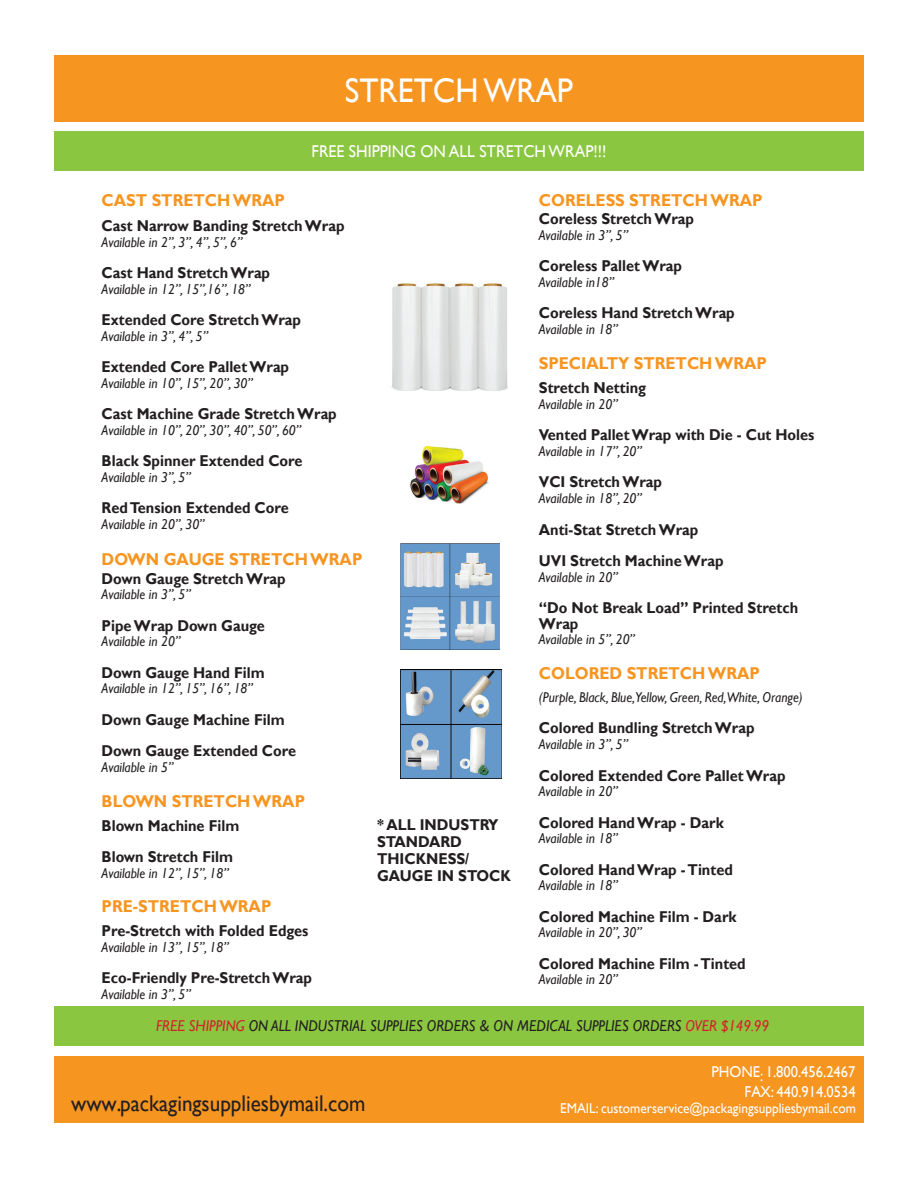
<style>
.page{position:relative;width:918px;height:1188px;background:#fff}
.page>*{position:absolute;margin:0;border:0;box-sizing:border-box;transform-origin:0 0}
.t1{font:34.2px "Gill Sans";color:#fff;scale:.93 1}
.t2{font:22.8px "Gill Sans";color:#231f20;scale:.93 1}
.t3{font:700 17.1px "Gill Sans";color:#f79521;scale:.93 1}
.t4{font:17.1px "Gill Sans";color:#fff;scale:.93 1}
.t5{font:700 15.75px/31.3px "Gill Sans";color:#231f20;scale:.93 1}
.t6{font:italic 15.75px "Gill Sans";color:#231f20;scale:.93 1}
.t7{font:15.75px/20.2px "Gill Sans";color:#fff;text-align:right;scale:.93 1}
.t8{font:italic 14.25px "Gill Sans";color:#231f20;scale:.93 1}
.t9{font:14.25px "Gill Sans";color:#fff;scale:.93 1}
.s1{color:#d1232a}
</style>
<div class="page">
<div style="left:54px;top:131px;width:810px;height:39px;background:#8bc640"></div>
<div style="left:54px;top:55px;width:810px;height:67px;background:#f79521"></div>
<img style="left:401px;top:543px;width:98px;height:107px">
<img style="left:401px;top:670px;width:100px;height:109px">
<img style="left:410px;top:445px;width:79px;height:59px">
<img style="left:391px;top:283px;width:117px;height:108px">
<div style="left:54px;top:1007px;width:810px;height:39px;background:#8bc640"></div>
<div style="left:54px;top:1056px;width:810px;height:67px;background:#f79521"></div>
<p class="t1" style="left:345px;top:71px;width:247px">STRETCH WRAP</p>
<p class="t4" style="left:312px;top:141px;width:318px">FREE SHIPPING ON ALL STRETCH WRAP!!!</p>
<p class="t3" style="left:102px;top:190px;width:199px">CAST STRETCH WRAP</p>
<p class="t3" style="left:539px;top:190px;width:242px">CORELESS STRETCH WRAP</p>
<p class="t5" style="left:102px;top:210px;width:263px">Cast Narrow Banding Stretch Wrap</p>
<p class="t8" style="left:102px;top:233px;width:153px">Available in 2”, 3”, 4”, 5”, 6”</p>
<p class="t5" style="left:102px;top:257px;width:183px">Cast Hand Stretch Wrap</p>
<p class="t8" style="left:102px;top:281px;width:162px">Available in 12”, 15”,16”, 18”</p>
<p class="t5" style="left:102px;top:304px;width:216px">Extended Core Stretch Wrap</p>
<p class="t8" style="left:102px;top:328px;width:116px">Available in 3”, 4”, 5”</p>
<p class="t5" style="left:102px;top:352px;width:203px">Extended Core Pallet Wrap</p>
<p class="t8" style="left:102px;top:375px;width:164px">Available in 10”, 15”, 20”, 30”</p>
<p class="t5" style="left:102px;top:399px;width:254px">Cast Machine Grade Stretch Wrap</p>
<p class="t8" style="left:102px;top:422px;width:216px">Available in 10”, 20”, 30”, 40”, 50”, 60”</p>
<p class="t5" style="left:102px;top:446px;width:218px">Black Spinner Extended Core</p>
<p class="t8" style="left:102px;top:469px;width:97px">Available in 3”, 5”</p>
<p class="t5" style="left:102px;top:493px;width:203px">Red Tension Extended Core</p>
<p class="t8" style="left:102px;top:516px;width:112px">Available in 20”, 30”</p>
<p class="t3" style="left:102px;top:549px;width:282px">DOWN GAUGE STRETCH WRAP</p>
<p class="t5" style="left:102px;top:563px;width:199px">Down Gauge Stretch Wrap</p>
<p class="t8" style="left:102px;top:586px;width:97px">Available in 3”, 5”</p>
<p class="t5" style="left:102px;top:610px;width:177px">Pipe Wrap Down Gauge</p>
<p class="t8" style="left:102px;top:633px;width:86px">Available in 20”</p>
<p class="t5" style="left:102px;top:657px;width:177px">Down Gauge Hand Film</p>
<p class="t8" style="left:102px;top:680px;width:164px">Available in 12”, 15”, 16”, 18”</p>
<p class="t5" style="left:102px;top:704px;width:211px">Down Gauge Machine Film<br>Down Gauge Extended Core</p>
<p class="t8" style="left:102px;top:759px;width:79px">Available in 5”</p>
<p class="t3" style="left:102px;top:791px;width:220px">BLOWN STRETCH WRAP</p>
<p class="t5" style="left:102px;top:810px;width:150px">Blown Machine Film<br>Blown Stretch Film</p>
<p class="t8" style="left:102px;top:865px;width:138px">Available in 12”, 15”, 18”</p>
<p class="t3" style="left:102px;top:896px;width:184px">PRE-STRETCH WRAP</p>
<p class="t5" style="left:102px;top:916px;width:224px">Pre-Stretch with Folded Edges</p>
<p class="t8" style="left:102px;top:939px;width:138px">Available in 13”, 15”, 18”</p>
<p class="t5" style="left:102px;top:963px;width:228px">Eco-Friendly Pre-Stretch Wrap</p>
<p class="t8" style="left:102px;top:986px;width:97px">Available in 3”, 5”</p>
<p class="t5" style="left:377px;top:816px;width:146px;line-height:17.1px">* ALL INDUSTRY<br>STANDARD<br>THICKNESS/<br>GAUGE IN STOCK</p>
<p class="t5" style="left:539px;top:204px;width:168px">Coreless Stretch Wrap</p>
<p class="t8" style="left:539px;top:227px;width:97px">Available in 3”, 5”</p>
<p class="t5" style="left:539px;top:251px;width:155px">Coreless Pallet Wrap</p>
<p class="t8" style="left:539px;top:274px;width:82px">Available in18”</p>
<p class="t5" style="left:539px;top:298px;width:212px">Coreless Hand Stretch Wrap</p>
<p class="t8" style="left:539px;top:321px;width:86px">Available in 18”</p>
<p class="t3" style="left:539px;top:353px;width:247px">SPECIALTY STRETCH WRAP</p>
<p class="t5" style="left:539px;top:373px;width:117px">Stretch Netting</p>
<p class="t8" style="left:539px;top:396px;width:86px">Available in 20”</p>
<p class="t5" style="left:539px;top:420px;width:298px">Vented Pallet Wrap with Die - Cut Holes</p>
<p class="t8" style="left:539px;top:443px;width:112px">Available in 17”, 20”</p>
<p class="t5" style="left:539px;top:467px;width:134px">VCI Stretch Wrap</p>
<p class="t8" style="left:539px;top:490px;width:112px">Available in 18”, 20”</p>
<p class="t5" style="left:539px;top:514px;width:200px">Anti-Stat Stretch Wrap<br>UVI Stretch Machine Wrap</p>
<p class="t8" style="left:539px;top:568px;width:86px">Available in 20”</p>
<p class="t5" style="left:539px;top:600px;width:280px;line-height:15.8px">“Do Not Break Load” Printed Stretch<br>Wrap</p>
<p class="t8" style="left:539px;top:631px;width:105px">Available in 5”, 20”</p>
<p class="t3" style="left:539px;top:662px;width:239px">COLORED STRETCH WRAP</p>
<p class="t8" style="left:539px;top:689px;width:285px">(Purple, Black, Blue,Yellow, Green, Red,White, Orange)</p>
<p class="t5" style="left:539px;top:713px;width:233px">Colored Bundling Stretch Wrap</p>
<p class="t8" style="left:539px;top:736px;width:97px">Available in 3”, 5”</p>
<p class="t5" style="left:539px;top:760px;width:267px">Colored Extended Core Pallet Wrap</p>
<p class="t8" style="left:539px;top:783px;width:86px">Available in 20”</p>
<p class="t5" style="left:539px;top:807px;width:200px">Colored Hand Wrap - Dark</p>
<p class="t8" style="left:539px;top:830px;width:86px">Available in 18”</p>
<p class="t5" style="left:539px;top:854px;width:210px">Colored Hand Wrap - Tinted</p>
<p class="t8" style="left:539px;top:877px;width:86px">Available in 18”</p>
<p class="t5" style="left:539px;top:901px;width:214px">Colored Machine Film - Dark</p>
<p class="t8" style="left:539px;top:924px;width:112px">Available in 20”, 30”</p>
<p class="t5" style="left:539px;top:948px;width:224px">Colored Machine Film - Tinted</p>
<p class="t8" style="left:539px;top:971px;width:86px">Available in 20”</p>
<p class="t6" style="left:156px;top:1017px;width:661px"><span class="s1">FREE SHIPPING</span> ON ALL INDUSTRIAL SUPPLIES ORDERS &amp; ON MEDICAL SUPPLIES ORDERS <span class="s1">OVER $149.99</span></p>
<p class="t7" style="left:711px;top:1061px;width:157px">PHONE: 1.800.456.2467<br>FAX: 440.914.0534</p>
<p class="t2" style="left:71px;top:1090px;width:318px">www.packagingsuppliesbymail.com</p>
<p class="t9" style="left:560px;top:1100px;width:320px">EMAIL: customerservice@packagingsuppliesbymail.com</p>
</div>
